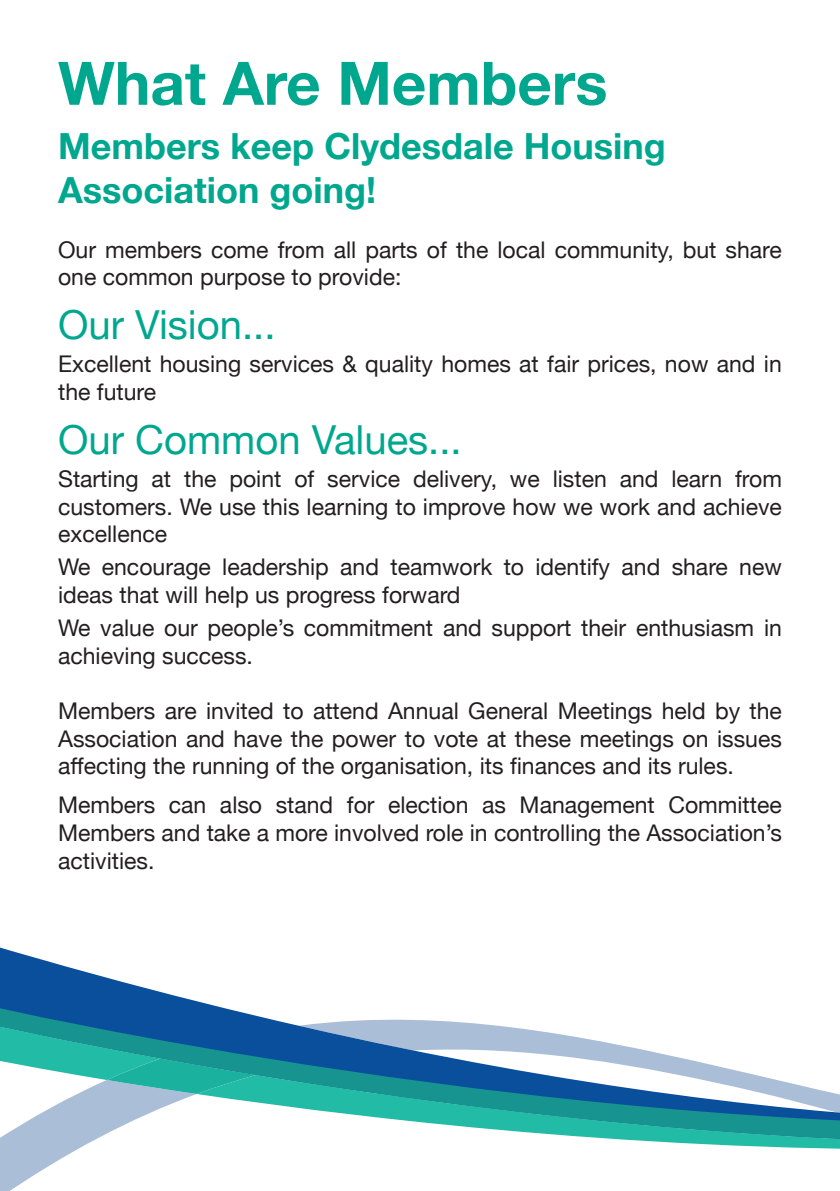
<style>
.page{position:relative;width:840px;height:1191px;background:#fff}
.page>*{position:absolute;margin:0;border:0;box-sizing:border-box;transform-origin:0 0}
.t1{font:700 60px "Helvetica Neue";color:#00a78f}
.t2{font:40px "Helvetica Neue";color:#00a78f}
.t3{font:700 36px/43.2px "Helvetica Neue";color:#00a78f}
.t4{font:23px/27.6px "Helvetica Neue";color:#231f20}
</style>
<div class="page">
<svg style="left:0;top:947px;width:212px;height:244px"></svg>
<svg style="left:0;top:1005px;width:839px;height:159px"></svg>
<h1 class="t1" style="left:58px;top:36px;width:550px">What Are Members</h1>
<h3 class="t3" style="left:58px;top:126px;width:609px">Members keep Clydesdale Housing<br>Association going!</h3>
<p class="t4" style="left:58px;top:237px;width:725px">Our members come from all parts of the local community, but share one common purpose to provide:</p>
<h2 class="t2" style="left:58px;top:296px;width:219px">Our Vision...</h2>
<p class="t4" style="left:58px;top:352px;width:724px">Excellent housing services &amp; quality homes at fair prices, now and in the future</p>
<h2 class="t2" style="left:58px;top:410px;width:405px">Our Common Values...</h2>
<p class="t4" style="left:58px;top:466px;width:725px;text-align:justify">Starting at the point of service delivery, we listen and learn from customers. We use this learning to improve how we work and achieve excellence</p>
<p class="t4" style="left:58px;top:555px;width:725px">We encourage leadership and teamwork to identify and share new ideas that will help us progress forward</p>
<p class="t4" style="left:58px;top:615px;width:725px">We value our people’s commitment and support their enthusiasm in achieving success.</p>
<p class="t4" style="left:58px;top:698px;width:725px;text-align:justify">Members are invited to attend Annual General Meetings held by the Association and have the power to vote at these meetings on issues affecting the running of the organisation, its finances and its rules.</p>
<p class="t4" style="left:58px;top:792px;width:725px;text-align:justify">Members can also stand for election as Management Committee Members and take a more involved role in controlling the Association’s activities.</p>
</div>
